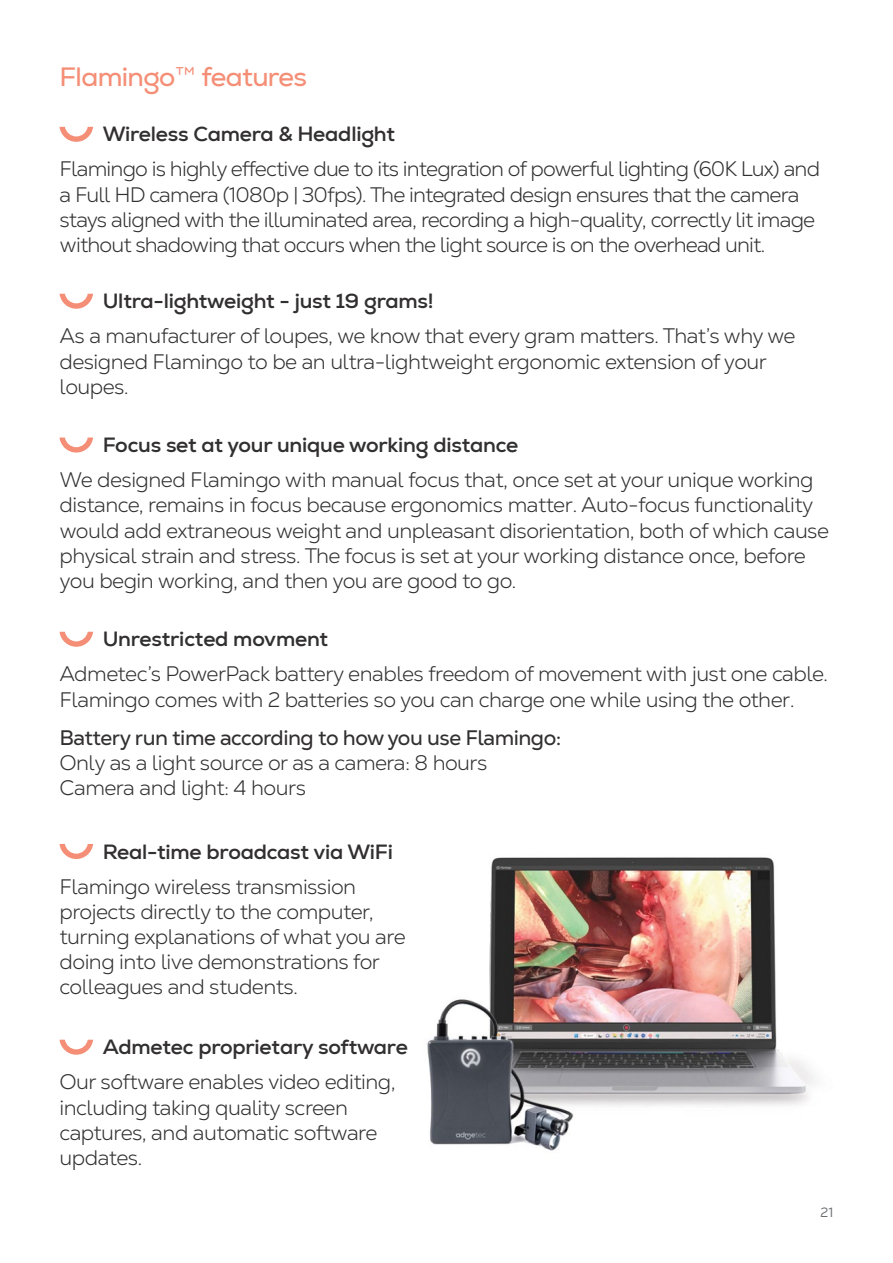
<style>
.page{position:relative;width:893px;height:1263px;background:#fff}
.page>*{position:absolute;margin:0;border:0;box-sizing:border-box;transform-origin:0 0}
.Body{font:27px "Nexa";letter-spacing:-.025em;color:#f58e76}
.Body-2{font:300 21px/25.2px "Nexa Text";letter-spacing:-.025em;color:#312f30}
.t1{font:700 21px "Nexa";letter-spacing:-.01em;color:#312f30}
.t2{font:13.5px "Nexa Text";color:#6c6d70}
.s1{font-weight:300}
.s2{font-weight:400}
</style>
<div class="page">
<svg style="left:60px;top:127px;width:33px;height:15px"></svg>
<svg style="left:60px;top:294px;width:33px;height:15px"></svg>
<svg style="left:60px;top:438px;width:33px;height:15px"></svg>
<svg style="left:60px;top:632px;width:33px;height:15px"></svg>
<svg style="left:60px;top:844px;width:33px;height:15px"></svg>
<svg style="left:60px;top:1040px;width:33px;height:15px"></svg>
<img style="left:427px;top:857px;width:387px;height:294px">
<p class="Body" style="left:60px;top:60px;width:249px">Flamingo<span class="s1">™</span> features</p>
<p class="t1" style="left:103px;top:121px;width:294px">Wireless Camera &amp; Headlight</p>
<p class="Body-2" style="left:60px;top:157px;width:762px">Flamingo is highly effective due to its integration of powerful lighting (60K Lux) and a Full HD camera (1080p | 30fps). The integrated design ensures that the camera stays aligned with the illuminated area, recording a high-quality, correctly lit image without shadowing that occurs when the light source is on the overhead unit.</p>
<p class="t1" style="left:103px;top:288px;width:333px">Ultra-lightweight - just 19 grams!</p>
<p class="Body-2" style="left:60px;top:323px;width:737px">As a manufacturer of loupes, we know that every gram matters. That’s why we designed Flamingo to be an ultra-lightweight ergonomic extension of your loupes.</p>
<p class="t1" style="left:103px;top:431px;width:417px">Focus set at your unique working distance</p>
<p class="Body-2" style="left:60px;top:467px;width:771px">We designed Flamingo with manual focus that, once set at your unique working distance, remains in focus because ergonomics matter. Auto-focus functionality would add extraneous weight and unpleasant disorientation, both of which cause physical strain and stress. The focus is set at your working distance once, before you begin working, and then you are good to go.</p>
<p class="t1" style="left:103px;top:626px;width:227px">Unrestricted movment</p>
<p class="Body-2" style="left:60px;top:661px;width:770px">Admetec’s PowerPack battery enables freedom of movement with just one cable.<br>Flamingo comes with 2 batteries so you can charge one while using the other.</p>
<p class="Body-2" style="left:60px;top:725px;width:503px"><span class="s2">Battery run time according to how you use Flamingo:<br></span>Only as a light source or as a camera: 8 hours<br>Camera and light: 4 hours</p>
<p class="t1" style="left:103px;top:838px;width:292px">Real-time broadcast via WiFi</p>
<p class="Body-2" style="left:60px;top:874px;width:348px">Flamingo wireless transmission projects directly to the computer, turning explanations of what you are doing into live demonstrations for colleagues and students.</p>
<p class="t1" style="left:103px;top:1033px;width:307px">Admetec proprietary software</p>
<p class="Body-2" style="left:60px;top:1069px;width:338px">Our software enables video editing, including taking quality screen captures, and automatic software updates.</p>
<p class="t2" style="left:820px;top:1204px;width:14px">21</p>
</div>
